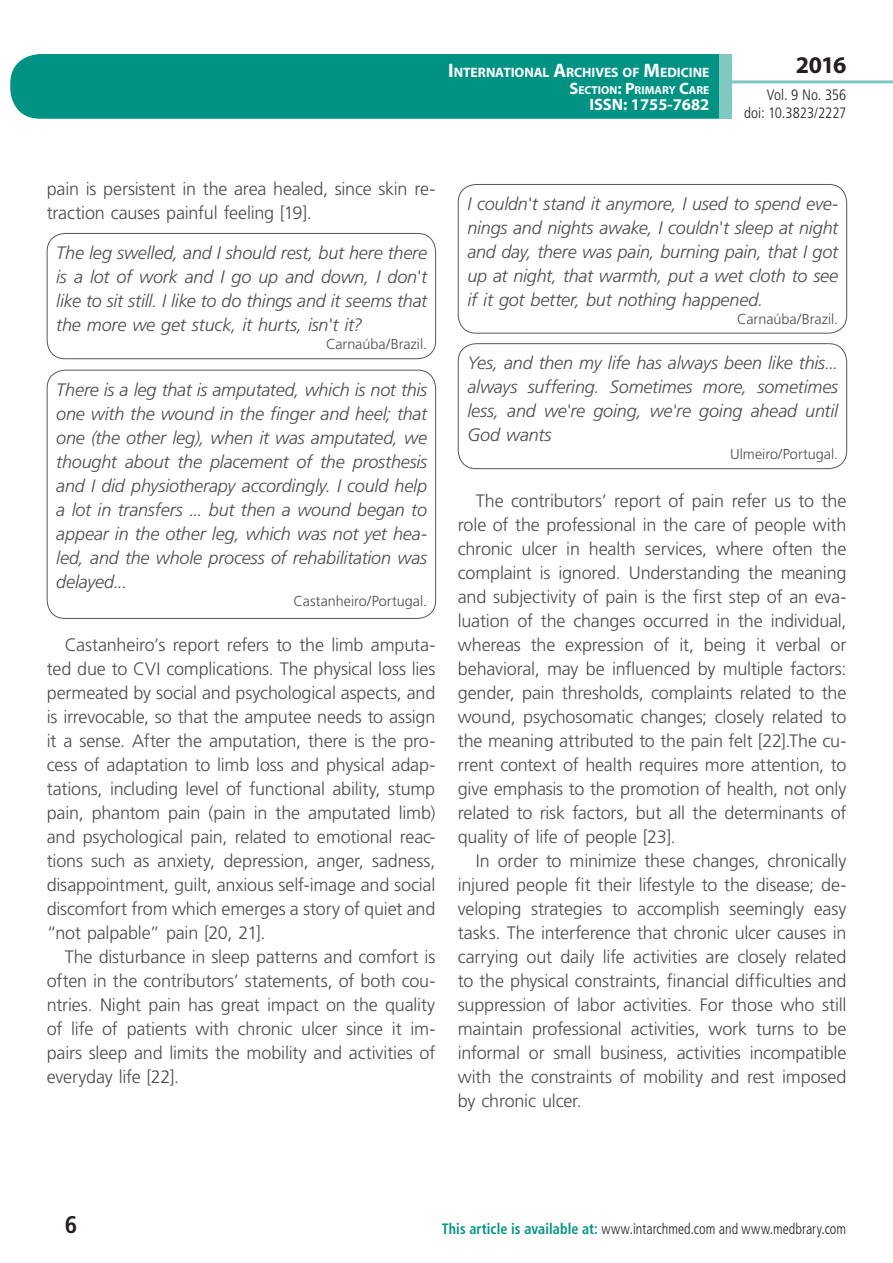
<style>
.page{position:relative;width:893px;height:1263px;background:#fff}
.page>*{position:absolute;margin:0;border:0;box-sizing:border-box;transform-origin:0 0}
.t1{font:700 24px "Myriad Pro";color:#231f20}
.t2{font:700 condensed 24px "Frutiger LT Std";color:#231f20}
.t3{font:300 18px/24px "Frutiger LT Std";letter-spacing:-.01em;color:#4b4c4d;text-align:justify}
.t4{font:italic 300 18px/24px "Frutiger LT Std";letter-spacing:-.01em;color:#4b4c4d;text-align:justify}
.t5{font:700 16.5px "Myriad Pro";color:#fff}
.t6{font:300 condensed 15px "Frutiger LT Std";letter-spacing:.005em;color:#231f20;scale:.94 1}
.t7{font:300 condensed 15px/18px "Frutiger LT Std";letter-spacing:.005em;color:#231f20;text-align:right}
.t8{font:300 14.4px "Frutiger LT Std";color:#4b4c4d}
.t9{font:700 13.65px "Myriad Pro";letter-spacing:-.005em;color:#fff}
.t10{font:700 11.55px "Myriad Pro";color:#fff}
.s1{font-size:19.5px}
.s2{font-size:16.5px}
.s3{font-weight:700;color:#009384}
</style>
<div class="page">
<div style="left:10px;top:54px;width:775px;height:65px;background:#009384;border-radius:30px"></div>
<div style="left:732px;top:0;width:161px;height:157px;background:#fff"></div>
<hr style="left:730px;top:80px;width:163px;height:3px;background:#80c9c2">
<div style="left:719px;top:54px;width:13px;height:65px;background:#80c9c2"></div>
<div style="left:47px;top:233px;width:389px;height:126px;border:1px solid #57585a;border-radius:18px"></div>
<div style="left:47px;top:370px;width:389px;height:249px;border:1px solid #57585a;border-radius:18px"></div>
<div style="left:458px;top:184px;width:389px;height:150px;border:1px solid #57585a;border-radius:18px"></div>
<div style="left:458px;top:343px;width:389px;height:126px;border:1px solid #57585a;border-radius:18px"></div>
<p class="t9" style="left:448px;top:64px;width:263px"><span class="s1">I</span>NTERNATIONAL <span class="s1">A</span>RCHIVES OF <span class="s1">M</span>EDICINE</p>
<p class="t10" style="left:569px;top:82px;width:141px"><span class="s2">S</span>ECTION<span class="s2">: P</span>RIMARY <span class="s2">C</span>ARE</p>
<p class="t5" style="left:589px;top:94px;width:122px">ISSN: 1755-7682</p>
<h1 class="t1" style="left:796px;top:49px;width:52px">2016</h1>
<p class="t7" style="left:744px;top:86px;width:104px">Vol. 9 No. 356 doi: 10.3823/2227</p>
<p class="t3" style="left:47px;top:177px;width:390px">pain is persistent in the area healed, since skin re&shy;traction causes painful feeling [19].</p>
<p class="t4" style="left:56px;top:241px;width:372px">The leg swelled, and I should rest, but here there is a lot of work and I go up and down, I don't like to sit still. I like to do things and it seems that the more we get stuck, it hurts, isn't it?</p>
<p class="t8" style="left:326px;top:336px;width:103px">Carnaúba/Brazil.</p>
<p class="t4" style="left:56px;top:378px;width:372px">There is a leg that is amputated, which is not this one with the wound in the finger and heel; that one (the other leg), when it was amputated, we thought about the placement of the prosthesis and I did physiotherapy accordingly. I could help a lot in transfers ... but then a wound began to appear in the other leg, which was not yet hea&shy;led, and the whole process of rehabilitation was delayed...</p>
<p class="t8" style="left:293px;top:593px;width:135px">Castanheiro/Portugal.</p>
<p class="t3" style="left:47px;top:633px;width:390px;text-indent:18px">Castanheiro’s report refers to the limb amputa&shy;ted due to CVI complications. The physical loss lies permeated by social and psychological aspects, and is irrevocable, so that the amputee needs to assign it a sense. After the amputation, there is the pro&shy;cess of adaptation to limb loss and physical adap&shy;tations, including level of functional ability, stump pain, phantom pain (pain in the amputated limb) and psychological pain, related to emotional reac&shy;tions such as anxiety, depression, anger, sadness, disappointment, guilt, anxious self-image and social discomfort from which emerges a story of quiet and “not palpable” pain [20, 21].</p>
<p class="t3" style="left:47px;top:945px;width:390px;text-indent:18px">The disturbance in sleep patterns and comfort is often in the contributors’ statements, of both cou&shy;ntries. Night pain has great impact on the quality of life of patients with chronic ulcer since it im&shy;pairs sleep and limits the mobility and activities of everyday life [22].</p>
<p class="t4" style="left:467px;top:192px;width:372px">I couldn't stand it anymore, I used to spend eve&shy;nings and nights awake, I couldn't sleep at night and day, there was pain, burning pain, that I got up at night, that warmth, put a wet cloth to see if it got better, but nothing happened.</p>
<p class="t8" style="left:737px;top:311px;width:103px">Carnaúba/Brazil.</p>
<p class="t4" style="left:467px;top:351px;width:372px">Yes, and then my life has always been like this... always suffering. Sometimes more, sometimes less, and we're going, we're going ahead until God wants</p>
<p class="t8" style="left:730px;top:446px;width:110px">Ulmeiro/Portugal.</p>
<p class="t3" style="left:458px;top:489px;width:390px;text-indent:18px">The contributors’ report of pain refer us to the role of the professional in the care of people with chronic ulcer in health services, where often the complaint is ignored. Understanding the meaning and subjectivity of pain is the first step of an eva&shy;luation of the changes occurred in the individual, whereas the expression of it, being it verbal or behavioral, may be influenced by multiple factors: gender, pain thresholds, complaints related to the wound, psychosomatic changes; closely related to the meaning attributed to the pain felt [22].The cu&shy;rrent context of health requires more attention, to give emphasis to the promotion of health, not only related to risk factors, but all the determinants of quality of life of people [23].</p>
<p class="t3" style="left:458px;top:849px;width:390px;text-indent:18px">In order to minimize these changes, chronically injured people fit their lifestyle to the disease; de&shy;veloping strategies to accomplish seemingly easy tasks. The interference that chronic ulcer causes in carrying out daily life activities are closely related to the physical constraints, financial difficulties and suppression of labor activities. For those who still maintain professional activities, work turns to be informal or small business, activities incompatible with the constraints of mobility and rest imposed by chronic ulcer.</p>
<h1 class="t2" style="left:65px;top:1210px;width:14px">6</h1>
<p class="t6" style="left:442px;top:1220px;width:432px"><span class="s3">This article is available at:</span> www.intarchmed.com and www.medbrary.com</p>
</div>
